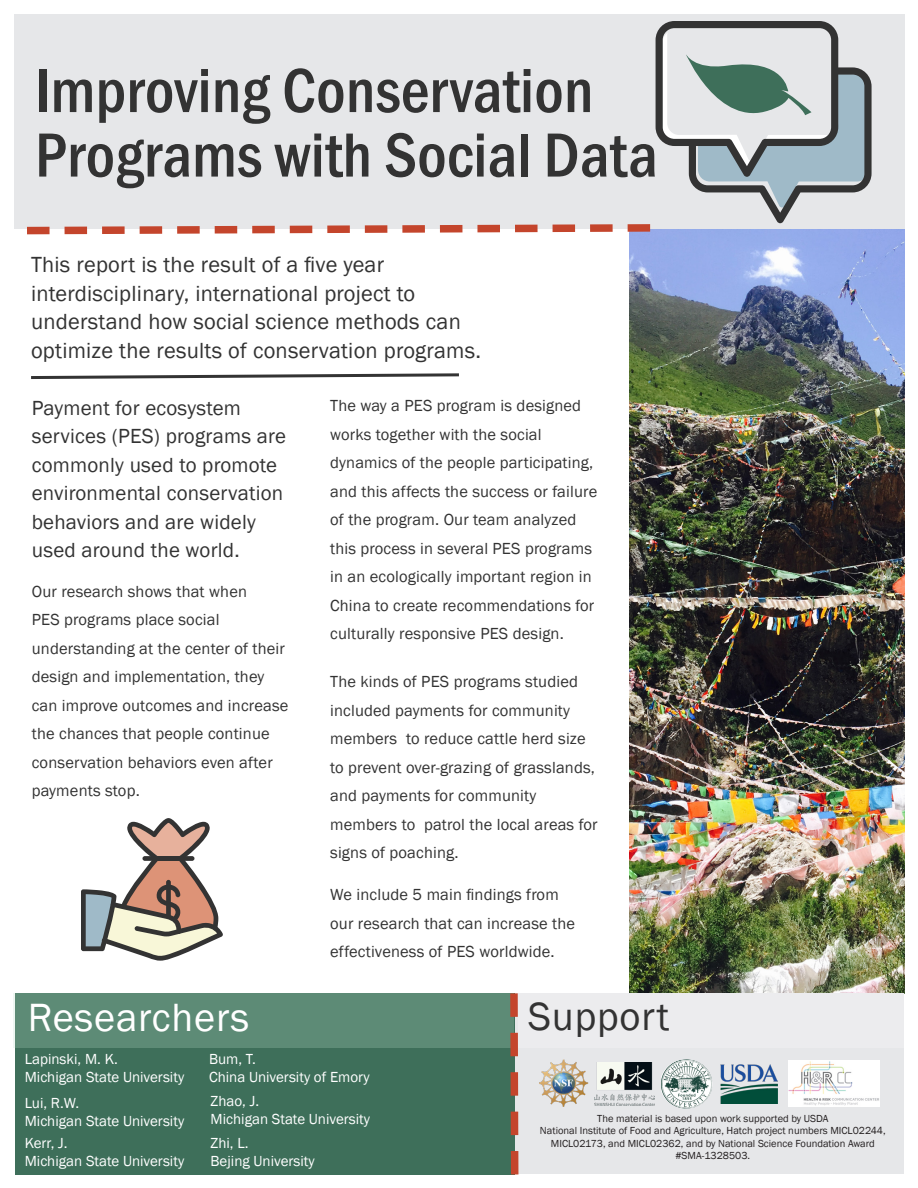
<style>
.page{position:relative;width:918px;height:1188px;background:#fff}
.page>*{position:absolute;margin:0;border:0;box-sizing:border-box;transform-origin:0 0}
.t1{font:500 condensed 64.5px "Franklin Gothic";color:#333}
.t2{font:40.5px "Franklin Gothic";letter-spacing:.02em;color:#fff}
.t3{font:40.5px "Franklin Gothic";letter-spacing:.02em;color:#333}
.t4{font:22.5px/28.5px "Franklin Gothic";letter-spacing:.01em;color:#333}
.t5{font:21px/28.5px "Franklin Gothic";letter-spacing:.01em;color:#333}
.t6{font:16.5px/28.5px "Franklin Gothic";letter-spacing:.01em;color:#333}
.t7{font:15px "Franklin Gothic";color:#fff}
.t8{font:10.5px/12.6px "Franklin Gothic";color:#231f20;text-align:center}
</style>
<div class="page">
<img style="left:629px;top:229px;width:275px;height:764px">
<div style="left:514px;top:993px;width:390px;height:181px;background:#e6e7e9"></div>
<div style="left:518px;top:993px;width:386px;height:55px;background:#ececee"></div>
<div style="left:14px;top:14px;width:890px;height:215px;background:#e6e7e9"></div>
<svg style="left:27px;top:224px;width:631px;height:14px"></svg>
<svg style="left:656px;top:21px;width:216px;height:202px"></svg>
<svg style="left:663px;top:24px;width:206px;height:184px"></svg>
<svg style="left:31px;top:373px;width:428px;height:6px"></svg>
<div style="left:15px;top:993px;width:499px;height:181px;background:#3e6f5a"></div>
<div style="left:14px;top:993px;width:500px;height:55px;background:#5d8b76"></div>
<svg style="left:506px;top:993px;width:13px;height:182px"></svg>
<svg style="left:81px;top:818px;width:142px;height:143px"></svg>
<div style="left:166px;top:880px;width:5px;height:38px;background:#333;border-radius:2px"></div>
<img style="left:661px;top:1059px;width:51px;height:50px">
<img style="left:594px;top:1063px;width:61px;height:43px">
<img style="left:539px;top:1060px;width:49px;height:47px">
<img style="left:788px;top:1060px;width:91px;height:47px">
<img style="left:720px;top:1065px;width:58px;height:39px">
<p class="t1" style="left:35px;top:48px;width:560px">Improving Conservation</p>
<p class="t1" style="left:35px;top:113px;width:624px">Programs with Social Data</p>
<p class="t4" style="left:31px;top:251px;width:452px">This report is the result of a five year interdisciplinary, international project to understand how social science methods can optimize the results of conservation programs.</p>
<p class="t5" style="left:32px;top:394px;width:211px">Payment for ecosystem</p>
<p class="t5" style="left:32px;top:422px;width:256px">services (PES) programs are commonly used to promote environmental conservation behaviors and are widely</p>
<p class="t5" style="left:32px;top:536px;width:209px">used around the world.</p>
<p class="t6" style="left:330px;top:392px;width:269px">The way a PES program is designed works together with the social dynamics of the people participating, and this affects the success or failure of the program. Our team analyzed this process in several PES programs in an ecologically important region in China to create recommendations for culturally responsive PES design.</p>
<p class="t6" style="left:330px;top:668px;width:269px">The kinds of PES programs studied included payments for community members to reduce cattle herd size to prevent over-grazing of grasslands, and payments for community members to patrol the local areas for signs of poaching.</p>
<p class="t6" style="left:330px;top:881px;width:246px">We include 5 main findings from our research that can increase the effectiveness of PES worldwide.</p>
<p class="t6" style="left:32px;top:577px;width:217px">Our research shows that when</p>
<p class="t6" style="left:32px;top:606px;width:258px">PES programs place social understanding at the center of their design and implementation, they can improve outcomes and increase the chances that people continue conservation behaviors even after payments stop.</p>
<p class="t2" style="left:28px;top:993px;width:223px">Researchers</p>
<p class="t7" style="left:25px;top:1050px;width:95px">Lapinski, M. K.</p>
<p class="t7" style="left:25px;top:1068px;width:161px">Michigan State University</p>
<p class="t7" style="left:209px;top:1050px;width:48px">Bum, T.</p>
<p class="t7" style="left:209px;top:1068px;width:162px">China University of Emory</p>
<p class="t3" style="left:528px;top:991px;width:143px">Support</p>
<p class="t7" style="left:25px;top:1093px;width:56px">Lui, R.W.</p>
<p class="t7" style="left:25px;top:1111px;width:161px">Michigan State University</p>
<p class="t7" style="left:25px;top:1134px;width:44px">Kerr, J.</p>
<p class="t7" style="left:25px;top:1152px;width:161px">Michigan State University</p>
<p class="t7" style="left:211px;top:1092px;width:50px">Zhao, J.</p>
<p class="t7" style="left:211px;top:1110px;width:161px">Michigan State University</p>
<p class="t8" style="left:597px;top:1112px;width:233px">The material is based upon work supported by USDA</p>
<p class="t8" style="left:540px;top:1125px;width:347px">National Institute of Food and Agriculture, Hatch project numbers MICL02244,<br>MICL02173, and MICL02362, and by National Science Foundation Award #SMA-1328503.</p>
<p class="t7" style="left:211px;top:1134px;width:39px">Zhi, L.</p>
<p class="t7" style="left:211px;top:1152px;width:106px">Bejing University</p>
</div>
